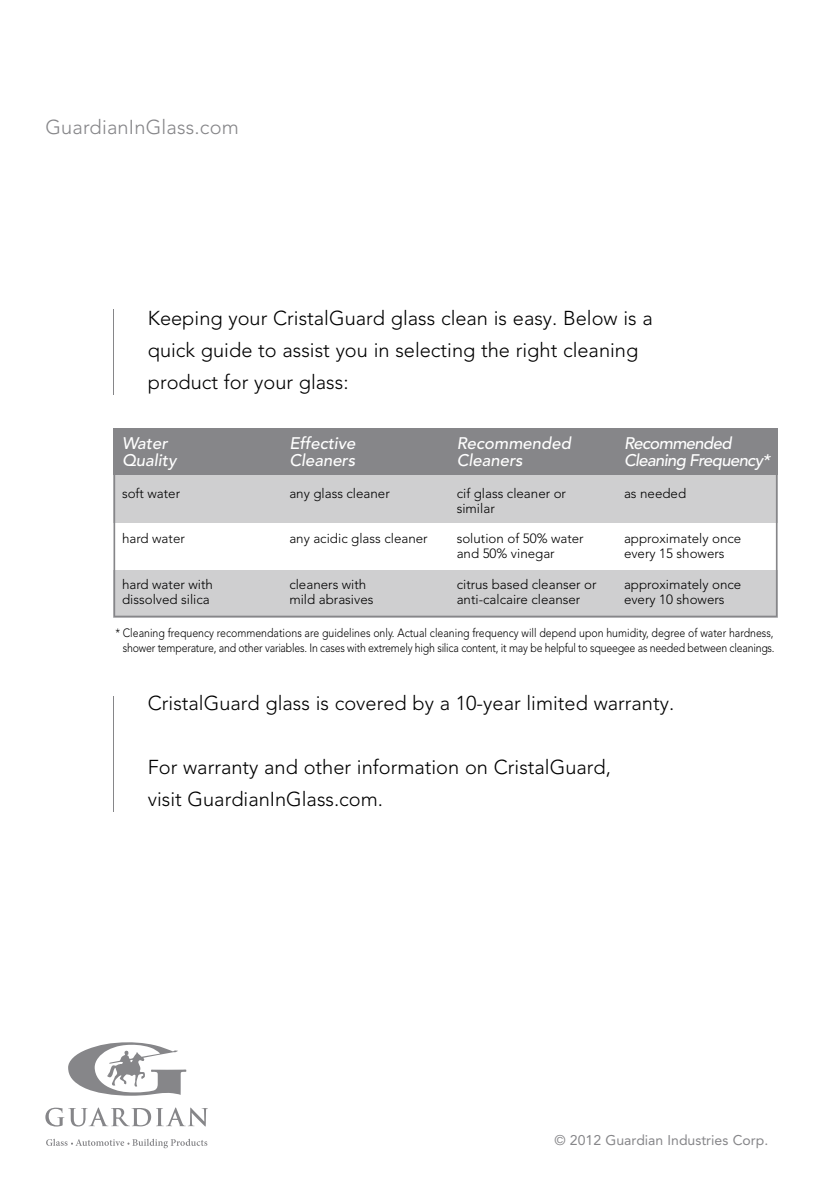
<style>
.page{position:relative;width:840px;height:1191px;background:#fff}
.page>*{position:absolute;margin:0;border:0;box-sizing:border-box;transform-origin:0 0}
.t1{font:300 20px/32px "Avenir";color:#000}
.t2{font:300 20px "Avenir";letter-spacing:.01em;color:#868689}
.t3{font:italic 500 16.6px/16.6px "Avenir";color:#fff}
.t4{font:italic 500 16.6px/16.6px "Avenir";letter-spacing:-.04em;color:#fff}
.t5{font:14px "Avenir LT Std";color:#868689}
.t6{font:300 13.4px/15px "Avenir";color:#000}
.t7{font:300 12px/14.4px "Avenir";letter-spacing:-.02em;color:#000;text-align:right;scale:.88 1}
</style>
<div class="page">
<svg style="left:68px;top:1042px;width:118px;height:53px"></svg>
<svg style="left:45px;top:1107px;width:163px;height:19px"></svg>
<svg style="left:46px;top:1138px;width:161px;height:10px"></svg>
<hr style="left:113px;top:309px;width:1px;height:85px;background:#868689">
<hr style="left:113px;top:696px;width:1px;height:115px;background:#868689">
<svg style="left:113px;top:428px;width:664px;height:189px;fill:#cfcfd0"></svg>
<h1 class="t2" style="left:45px;top:115px;width:195px">GuardianInGlass.com</h1>
<h1 class="t1" style="left:148px;top:302px;width:506px">Keeping your CristalGuard glass clean is easy. Below is a quick guide to assist you in selecting the right cleaning product for your glass:</h1>
<p class="t3" style="left:122px;top:436px;width:56px">Water<br>Quality</p>
<p class="t6" style="left:122px;top:486px;width:60px">soft water</p>
<p class="t6" style="left:122px;top:531px;width:64px">hard water</p>
<p class="t6" style="left:122px;top:576px;width:92px">hard water with dissolved silica</p>
<p class="t3" style="left:289px;top:436px;width:68px">Effective<br>Cleaners</p>
<p class="t6" style="left:289px;top:486px;width:102px">any glass cleaner</p>
<p class="t6" style="left:289px;top:531px;width:140px">any acidic glass cleaner</p>
<p class="t6" style="left:289px;top:576px;width:86px">cleaners with mild abrasives</p>
<p class="t3" style="left:456px;top:436px;width:116px">Recommended<br>Cleaners</p>
<p class="t6" style="left:456px;top:486px;width:111px">cif glass cleaner or similar</p>
<p class="t6" style="left:456px;top:531px;width:128px">solution of 50% water and 50% vinegar</p>
<p class="t6" style="left:456px;top:577px;width:141px">citrus based cleanser or anti-calcaire cleanser</p>
<p class="t4" style="left:623px;top:436px;width:147px">Recommended<br>Cleaning Frequency*</p>
<p class="t6" style="left:623px;top:486px;width:64px">as needed</p>
<p class="t6" style="left:623px;top:531px;width:119px">approximately once every 15 showers</p>
<p class="t6" style="left:623px;top:576px;width:119px">approximately once every 10 showers</p>
<p class="t7" style="left:115px;top:626px;width:750px">* Cleaning frequency recommendations are guidelines only. Actual cleaning frequency will depend upon humidity, degree of water hardness, shower temperature, and other variables. In cases with extremely high silica content, it may be helpful to squeegee as needed between cleanings.</p>
<h1 class="t1" style="left:148px;top:686px;width:527px">CristalGuard glass is covered by a 10-year limited warranty.</h1>
<h1 class="t1" style="left:148px;top:750px;width:464px">For warranty and other information on CristalGuard, visit GuardianInGlass.com.</h1>
<p class="t5" style="left:554px;top:1131px;width:215px">© 2012 Guardian Industries Corp.</p>
</div>
